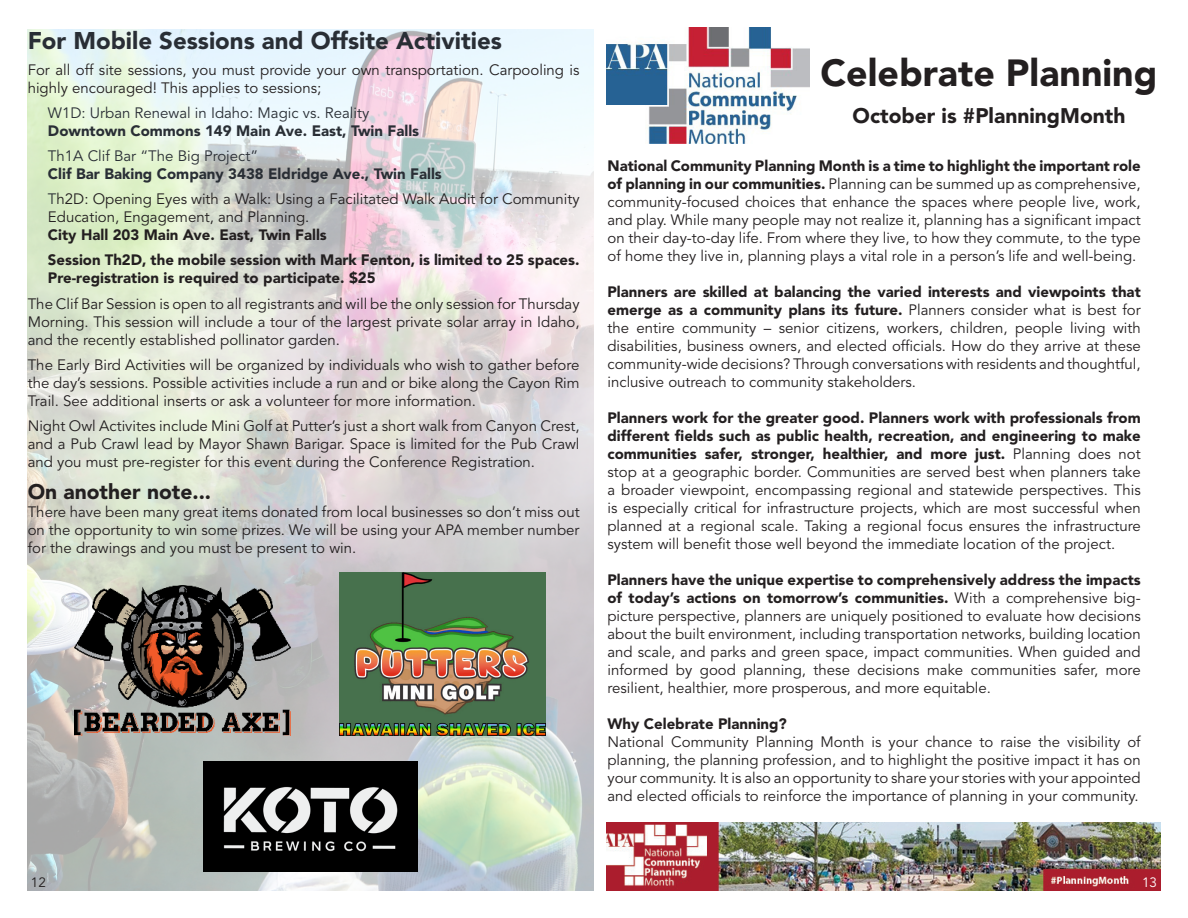
<style>
.page{position:relative;width:1188px;height:918px;background:#fff}
.page>*{position:absolute;margin:0;border:0;box-sizing:border-box;transform-origin:0 0}
.t1{font:900 37.5px "Avenir LT Std";color:#231f20}
.t2{font:900 24px "Avenir LT Std";color:#292e35}
.t3{font:900 21px "Avenir LT Std";color:#231f20}
.t4{font:15px/18px "Avenir LT Std";color:#231f20;text-align:justify}
.t5{font:900 15px/25.2px "Avenir LT Std";color:#231f20}
.t6{font:15px "Avenir LT Std";color:#292e35}
.t7{font:900 15px "Avenir LT Std";color:#292e35}
.t8{font:13.5px "Avenir LT Std";color:#231f20}
.t9{font:13.5px "Avenir LT Std";color:#fff}
.s1{font-weight:900;color:#292e35}
.s2{color:#292e35}
.s3{font-weight:900}
</style>
<div class="page">
<img style="left:27px;top:29px;width:567px;height:862px">
<img style="left:607px;top:27px;width:203px;height:117px">
<img style="left:607px;top:823px;width:554px;height:68px">
<img style="left:203px;top:761px;width:215px;height:111px">
<img style="left:339px;top:573px;width:206px;height:163px">
<img style="left:75px;top:585px;width:215px;height:151px">
<h2 class="t2" style="left:28px;top:27px;width:476px">For Mobile Sessions and Offsite Activities</h2>
<p class="t4" style="left:28px;top:61px;width:553px">For all off site sessions, you must provide your own transportation. Carpooling is highly encouraged! This applies to sessions;</p>
<p class="t6" style="left:48px;top:104px;width:323px">W1D: Urban Renewal in Idaho: Magic vs. Reality</p>
<p class="t7" style="left:48px;top:122px;width:373px">Downtown Commons 149 Main Ave. East, Twin Falls</p>
<p class="t6" style="left:48px;top:147px;width:212px">Th1A Clif Bar “The Big Project”</p>
<p class="t4" style="left:48px;top:162px;width:533px;line-height:25.2px"><span class="s1">Clif Bar Baking Company 3438 Eldridge Ave., Twin Falls<br></span><span class="s2">T</span>h2D: Opening Eyes with a Walk: Using a Facilitated Walk Audit for Community</p>
<p class="t4" style="left:48px;top:209px;width:263px">Education, Engagement, and Planning.</p>
<p class="t5" style="left:48px;top:222px;width:533px">City Hall 203 Main Ave. East, Twin Falls<br>Session Th2D, the mobile session with Mark Fenton, is limited to 25 spaces.</p>
<p class="t5" style="left:48px;top:266px;width:329px">Pre-registration is required to participate. $25</p>
<p class="t4" style="left:28px;top:295px;width:553px">The Clif Bar Session is open to all registrants and will be the only session for Thursday Morning. This session will include a tour of the largest private solar array in Idaho, and the recently established pollinator garden.</p>
<p class="t4" style="left:28px;top:356px;width:553px">The Early Bird Activities will be organized by individuals who wish to gather before the day’s sessions. Possible activities include a run and or bike along the Cayon Rim Trail. See additional inserts or ask a volunteer for more information.</p>
<p class="t4" style="left:28px;top:417px;width:553px">Night Owl Activites include Mini Golf at Putter’s just a short walk from Canyon Crest, and a Pub Crawl lead by Mayor Shawn Barigar. Space is limited for the Pub Crawl and you must pre-register for this event during the Conference Registration.</p>
<h3 class="t3" style="left:28px;top:479px;width:185px">On another note...</h3>
<p class="t4" style="left:28px;top:504px;width:553px">There have been many great items donated from local businesses so don’t miss out on the opportunity to win some prizes. We will be using your APA member number for the drawings and you must be present to win.</p>
<h1 class="t1" style="left:821px;top:50px;width:338px">Celebrate Planning</h1>
<h3 class="t3" style="left:853px;top:103px;width:274px">October is #PlanningMonth</h3>
<p class="t4" style="left:608px;top:157px;width:535px"><span class="s3">National Community Planning Month is a time to highlight the important role of planning in our communities.</span> Planning can be summed up as comprehensive, community-focused choices that enhance the spaces where people live, work, and play. While many people may not realize it, planning has a significant impact on their day-to-day life. From where they live, to how they commute, to the type of home they live in, planning plays a vital role in a person’s life and well-being.</p>
<p class="t4" style="left:608px;top:283px;width:535px"><span class="s3">Planners are skilled at balancing the varied interests and viewpoints that emerge as a community plans its future.</span> Planners consider what is best for the entire community – senior citizens, workers, children, people living with disabilities, business owners, and elected officials. How do they arrive at these community-wide decisions? Through conversations with residents and thoughtful, inclusive outreach to community stakeholders.</p>
<p class="t4" style="left:608px;top:409px;width:535px"><span class="s3">Planners work for the greater good. Planners work with professionals from different fields such as public health, recreation, and engineering to make communities safer, stronger, healthier, and more just.</span> Planning does not stop at a geographic border. Communities are served best when planners take a broader viewpoint, encompassing regional and statewide perspectives. This is especially critical for infrastructure projects, which are most successful when planned at a regional scale. Taking a regional focus ensures the infrastructure system will benefit those well beyond the immediate location of the project.</p>
<p class="t4" style="left:608px;top:571px;width:535px"><span class="s3">Planners have the unique expertise to comprehensively address the impacts of today’s actions on tomorrow’s communities.</span> With a comprehensive big&shy;picture perspective, planners are uniquely positioned to evaluate how decisions about the built environment, including transportation networks, building location and scale, and parks and green space, impact communities. When guided and informed by good planning, these decisions make communities safer, more resilient, healthier, more prosperous, and more equitable.</p>
<p class="t5" style="left:608px;top:711px;width:181px">Why Celebrate Planning?</p>
<p class="t4" style="left:608px;top:733px;width:535px">National Community Planning Month is your chance to raise the visibility of planning, the planning profession, and to highlight the positive impact it has on your community. It is also an opportunity to share your stories with your appointed and elected officials to reinforce the importance of planning in your community.</p>
<p class="t8" style="left:31px;top:874px;width:17px">12</p>
<p class="t9" style="left:1142px;top:874px;width:17px">13</p>
</div>
